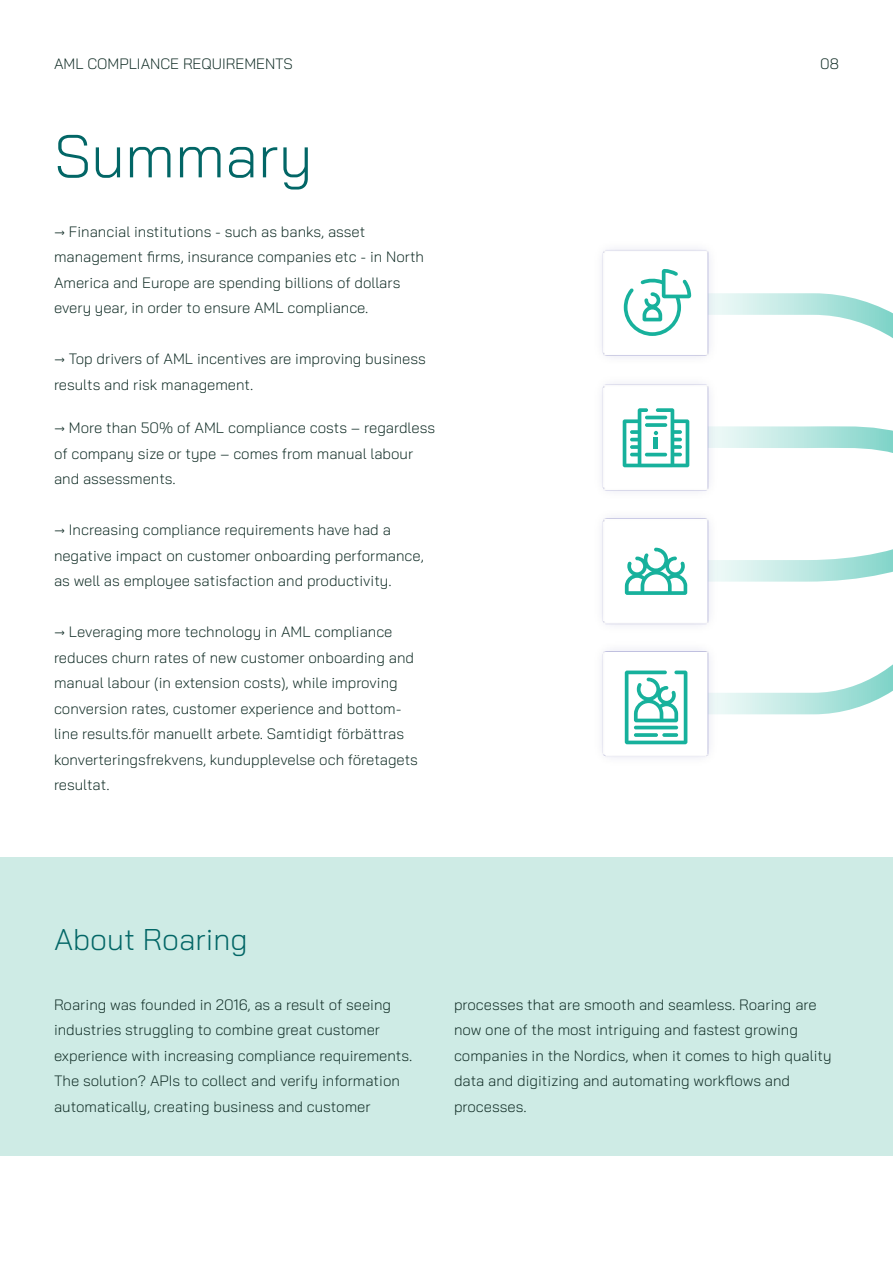
<style>
.page{position:relative;width:893px;height:1263px;background:#fff}
.page>*{position:absolute;margin:0;border:0;box-sizing:border-box;transform-origin:0 0}
.t1{font:300 60px "Bai Jamjuree";color:#026666}
.t2{font:300 30px "Bai Jamjuree";color:#026666}
.t3{font:300 15px/25.5px "Bai Jamjuree";color:#0e2a23}
</style>
<div class="page">
<div style="left:0;top:858px;width:893px;height:298px;background:#ceebe5"></div>
<img style="left:602px;top:249px;width:171px;height:67px">
<img style="left:602px;top:316px;width:108px;height:265px">
<img style="left:602px;top:581px;width:171px;height:177px">
<img style="left:773px;top:293px;width:120px;height:422px">
<svg style="left:622px;top:403px;width:271px;height:192px"></svg>
<svg style="left:624px;top:269px;width:67px;height:67px"></svg>
<svg style="left:625px;top:670px;width:62px;height:74px"></svg>
<p class="t3" style="left:54px;top:51px;width:240px">AML COMPLIANCE REQUIREMENTS</p>
<p class="t3" style="left:820px;top:51px;width:20px">08</p>
<h1 class="t1" style="left:54px;top:106px;width:260px">Summary</h1>
<p class="t3" style="left:54px;top:219px;width:372px">→ Financial institutions - such as banks, asset management firms, insurance companies etc - in North America and Europe are spending billions of dollars every year, in order to ensure AML compliance.</p>
<p class="t3" style="left:54px;top:346px;width:373px">→ Top drivers of AML incentives are improving business results and risk management.</p>
<p class="t3" style="left:54px;top:415px;width:383px">→ More than 50% of AML compliance costs – regardless of company size or type – comes from manual labour and assessments.</p>
<p class="t3" style="left:54px;top:517px;width:371px">→ Increasing compliance requirements have had a negative impact on customer onboarding performance, as well as employee satisfaction and productivity.</p>
<p class="t3" style="left:54px;top:619px;width:365px">→ Leveraging more technology in AML compliance reduces churn rates of new customer onboarding and manual labour (in extension costs), while improving conversion rates, customer experience and bottom&shy;line results.för manuellt arbete. Samtidigt förbättras konverteringsfrekvens, kundupplevelse och företagets resultat.</p>
<h2 class="t2" style="left:54px;top:914px;width:195px">About Roaring</h2>
<p class="t3" style="left:54px;top:991px;width:360px">Roaring was founded in 2016, as a result of seeing industries struggling to combine great customer experience with increasing compliance requirements.<br>The solution? APIs to collect and verify information automatically, creating business and customer</p>
<p class="t3" style="left:454px;top:991px;width:379px">processes that are smooth and seamless. Roaring are now one of the most intriguing and fastest growing companies in the Nordics, when it comes to high quality data and digitizing and automating workflows and processes.</p>
</div>
